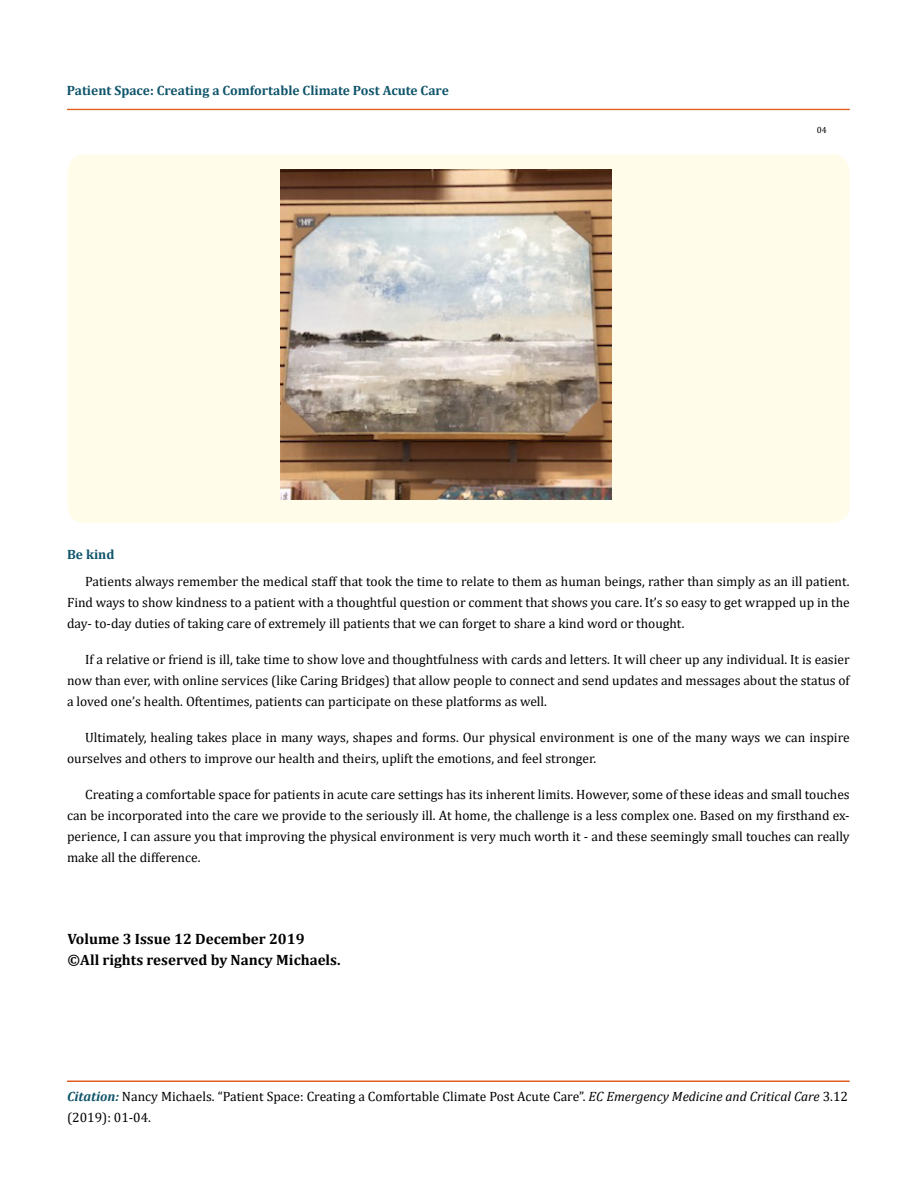
<style>
.page{position:relative;width:917px;height:1190px;background:#fff}
.page>*{position:absolute;margin:0;border:0;box-sizing:border-box;transform-origin:0 0}
.t1{font:700 15px/21px "Cambria";color:#000}
.t2{font:13.5px/21px "Cambria";color:#000;text-align:justify}
.t3{font:700 13.5px "Cambria";color:#0e546a}
.t4{font:9px "Cambria";color:#000}
.s1{font-weight:700;font-style:italic;color:#0e546a}
.s2{font-style:italic}
</style>
<div class="page">
<div style="left:67px;top:109px;width:782px;height:1px;border:1px solid #e05d1a"></div>
<div style="left:67px;top:1081px;width:782px;height:1px;border:1px solid #e05d1a"></div>
<div style="left:68px;top:154px;width:781px;height:369px;background:#fffde9;border-radius:18px"></div>
<img style="left:281px;top:169px;width:330px;height:330px">
<p class="t3" style="left:67px;top:81px;width:383px">Patient Space: Creating a Comfortable Climate Post Acute Care</p>
<p class="t4" style="left:816px;top:124px;width:11px">04</p>
<p class="t3" style="left:67px;top:544px;width:49px">Be kind</p>
<p class="t2" style="left:67px;top:570px;width:784px;text-indent:18px">Patients always remember the medical staff that took the time to relate to them as human beings, rather than simply as an ill patient.<br>Find ways to show kindness to a patient with a thoughtful question or comment that shows you care. It’s so easy to get wrapped up in the day- to-day duties of taking care of extremely ill patients that we can forget to share a kind word or thought.</p>
<p class="t2" style="left:67px;top:648px;width:784px;text-indent:18px">If a relative or friend is ill, take time to show love and thoughtfulness with cards and letters. It will cheer up any individual. It is easier now than ever, with online services (like Caring Bridges) that allow people to connect and send updates and messages about the status of a loved one’s health. Oftentimes, patients can participate on these platforms as well.</p>
<p class="t2" style="left:67px;top:726px;width:784px;text-indent:18px">Ultimately, healing takes place in many ways, shapes and forms. Our physical environment is one of the many ways we can inspire ourselves and others to improve our health and theirs, uplift the emotions, and feel stronger.</p>
<p class="t2" style="left:67px;top:783px;width:784px;text-indent:18px">Creating a comfortable space for patients in acute care settings has its inherent limits. However, some of these ideas and small touches can be incorporated into the care we provide to the seriously ill. At home, the challenge is a less complex one. Based on my firsthand ex&shy;perience, I can assure you that improving the physical environment is very much worth it - and these seemingly small touches can really make all the difference.</p>
<p class="t1" style="left:68px;top:928px;width:274px">Volume 3 Issue 12 December 2019<br>©All rights reserved by Nancy Michaels.</p>
<p class="t2" style="left:67px;top:1086px;width:782px"><span class="s1">Citation:</span> Nancy Michaels. “Patient Space: Creating a Comfortable Climate Post Acute Care”. <span class="s2">EC Emergency Medicine and Critical Care</span> 3.12 (2019): 01-04.</p>
</div>
